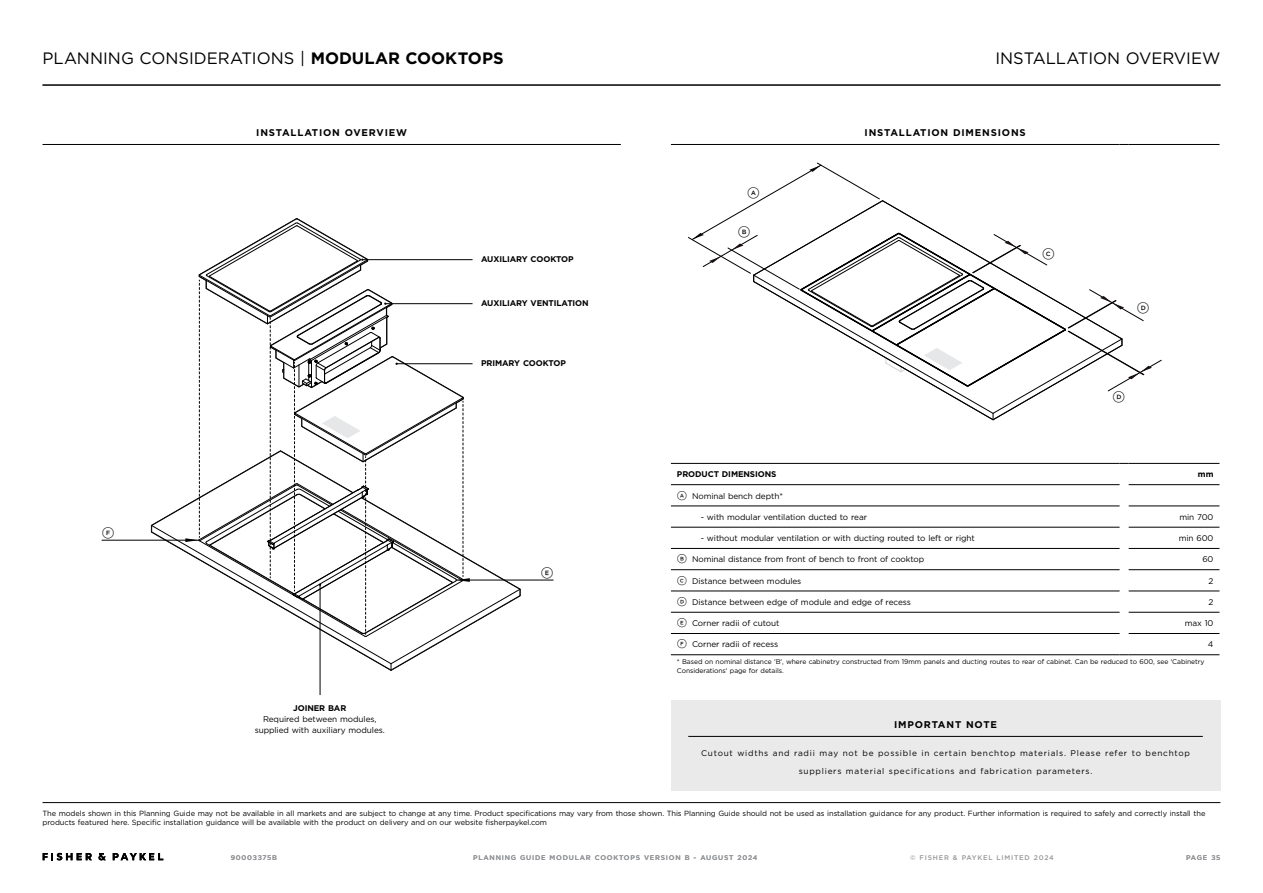
<style>
.page{position:relative;width:1263px;height:893px;background:#fff}
.page>*{position:absolute;margin:0;border:0;box-sizing:border-box;transform-origin:0 0}
.t1{font:16.5px "Gotham";color:#000}
.t2{font:500 12px "Gotham FP Nos";color:#000}
.t3{font:700 9.75px "Gotham";letter-spacing:.085em;color:#000}
.t4{font:8.25px/11.2px "Gotham";letter-spacing:-.01em;color:#000;text-align:center}
.t5{font:8.25px/18px "Gotham";letter-spacing:.09em;color:#000;text-align:center}
.t6{font:700 8.25px "Gotham";letter-spacing:-.01em;color:#000}
.t7{font:7.5px/9px "Gotham";letter-spacing:-.01em;color:#000}
.t8{font:6.75px/9px "Gotham";letter-spacing:-.01em;color:#000}
.t9{font:500 6.75px "Gotham";letter-spacing:.115em;color:#939598}
.s1{font-weight:700}
.s2{font-family:"Gotham FP Nos";font-weight:500;font-size:9.75px}
</style>
<div class="page">
<hr style="left:43px;top:85px;width:1177px;height:1px;background:#000">
<svg style="left:43px;top:853px;width:49px;height:7px"></svg>
<svg style="left:98px;top:853px;width:8px;height:7px"></svg>
<svg style="left:113px;top:853px;width:50px;height:7px"></svg>
<hr style="left:43px;top:802px;width:1177px;height:1px;background:#000">
<hr style="left:671px;top:144px;width:448px;height:1px;background:#000">
<hr style="left:1129px;top:144px;width:90px;height:1px;background:#000">
<hr style="left:671px;top:506px;width:448px;height:1px;background:#000">
<hr style="left:1129px;top:506px;width:90px;height:1px;background:#000">
<hr style="left:671px;top:527px;width:448px;height:1px;background:#000">
<hr style="left:1129px;top:527px;width:90px;height:1px;background:#000">
<hr style="left:671px;top:548px;width:448px;height:1px;background:#000">
<hr style="left:1129px;top:548px;width:90px;height:1px;background:#000">
<hr style="left:671px;top:569px;width:448px;height:1px;background:#000">
<hr style="left:1129px;top:569px;width:90px;height:1px;background:#000">
<hr style="left:671px;top:591px;width:448px;height:1px;background:#000">
<hr style="left:1129px;top:591px;width:90px;height:1px;background:#000">
<hr style="left:671px;top:612px;width:448px;height:1px;background:#000">
<hr style="left:1129px;top:612px;width:90px;height:1px;background:#000">
<hr style="left:671px;top:654px;width:448px;height:1px;background:#000">
<hr style="left:1129px;top:654px;width:90px;height:1px;background:#000">
<hr style="left:671px;top:463px;width:448px;height:1px;background:#000">
<hr style="left:671px;top:484px;width:448px;height:1px;background:#000">
<hr style="left:671px;top:633px;width:448px;height:1px;background:#000">
<hr style="left:1129px;top:633px;width:90px;height:1px;background:#000">
<hr style="left:1129px;top:463px;width:90px;height:1px;background:#000">
<hr style="left:1129px;top:484px;width:90px;height:1px;background:#000">
<hr style="left:456px;top:580px;width:97px;height:1px;background:#010101">
<hr style="left:102px;top:540px;width:97px;height:1px;background:#010101">
<hr style="left:43px;top:144px;width:578px;height:1px;background:#000">
<hr style="left:320px;top:585px;width:1px;height:110px;background:#000">
<svg style="left:151px;top:218px;width:370px;height:452px"></svg>
<svg style="left:688px;top:163px;width:473px;height:257px"></svg>
<div style="left:671px;top:700px;width:549px;height:91px;background:#eaeaeb"></div>
<hr style="left:688px;top:736px;width:515px;height:1px;background:#000">
<h1 class="t1" style="left:43px;top:47px;width:463px">PLANNING CONSIDERATIONS | <span class="s1">MODULAR COOKTOPS</span></h1>
<h2 class="t2" style="left:102px;top:527px;width:14px">f</h2>
<h3 class="t3" style="left:256px;top:126px;width:152px">INSTALLATION OVERVIEW</h3>
<p class="t6" style="left:481px;top:254px;width:94px">AUXILIARY COOKTOP</p>
<p class="t6" style="left:481px;top:298px;width:109px">AUXILIARY VENTILATION</p>
<p class="t6" style="left:481px;top:357px;width:87px">PRIMARY COOKTOP</p>
<p class="t6" style="left:293px;top:702px;width:55px">JOINER BAR</p>
<p class="t4" style="left:255px;top:713px;width:132px">Required between modules, supplied with auxiliary modules.</p>
<h2 class="t2" style="left:541px;top:567px;width:14px">E</h2>
<h1 class="t1" style="left:995px;top:47px;width:226px">INSTALLATION OVERVIEW</h1>
<h2 class="t2" style="left:747px;top:187px;width:14px">a</h2>
<h2 class="t2" style="left:738px;top:226px;width:14px">b</h2>
<h3 class="t3" style="left:865px;top:126px;width:163px">INSTALLATION DIMENSIONS</h3>
<h2 class="t2" style="left:1043px;top:249px;width:14px">c</h2>
<h2 class="t2" style="left:1137px;top:303px;width:14px">d</h2>
<h2 class="t2" style="left:1113px;top:391px;width:14px">d</h2>
<p class="t6" style="left:677px;top:469px;width:101px">PRODUCT DIMENSIONS</p>
<p class="t6" style="left:1198px;top:469px;width:17px">mm</p>
<p class="t4" style="left:677px;top:490px;width:107px"><span class="s2">A</span> Nominal bench depth*</p>
<p class="t4" style="left:701px;top:511px;width:168px">- with modular ventilation ducted to rear</p>
<p class="t4" style="left:1179px;top:511px;width:36px">min 700</p>
<p class="t4" style="left:701px;top:532px;width:276px">- without modular ventilation or with ducting routed to left or right</p>
<p class="t4" style="left:1179px;top:532px;width:36px">min 600</p>
<p class="t4" style="left:677px;top:554px;width:249px"><span class="s2">B</span> Nominal distance from front of bench to front of cooktop</p>
<p class="t4" style="left:1202px;top:554px;width:13px">60</p>
<p class="t4" style="left:677px;top:575px;width:126px"><span class="s2">C</span> Distance between modules</p>
<p class="t4" style="left:1208px;top:575px;width:6px">2</p>
<p class="t4" style="left:677px;top:596px;width:235px"><span class="s2">D</span> Distance between edge of module and edge of recess</p>
<p class="t4" style="left:1208px;top:596px;width:6px">2</p>
<p class="t4" style="left:677px;top:617px;width:104px"><span class="s2">E</span> Corner radii of cutout</p>
<p class="t4" style="left:1185px;top:617px;width:30px">max 10</p>
<p class="t4" style="left:677px;top:639px;width:103px"><span class="s2">F</span> Corner radii of recess</p>
<p class="t4" style="left:1208px;top:639px;width:7px">4</p>
<p class="t8" style="left:677px;top:657px;width:529px">* Based on nominal distance 'B', where cabinetry constructed from 19mm panels and ducting routes to rear of cabinet. Can be reduced to 600, see 'Cabinetry<br>Considerations' page for details.</p>
<h3 class="t3" style="left:894px;top:718px;width:105px">IMPORTANT NOTE</h3>
<p class="t5" style="left:701px;top:744px;width:490px">Cutout widths and radii may not be possible in certain benchtop materials. Please refer to benchtop suppliers material specifications and fabrication parameters.</p>
<p class="t7" style="left:43px;top:809px;width:1164px">The models shown in this Planning Guide may not be available in all markets and are subject to change at any time. Product specifications may vary from those shown. This Planning Guide should not be used as installation guidance for any product. Further information is required to safely and correctly install the products featured here. Specific installation guidance will be available with the product on delivery and on our website fisherpaykel.com</p>
<p class="t9" style="left:231px;top:854px;width:48px">90003375B</p>
<p class="t9" style="left:473px;top:854px;width:96px">PLANNING GUIDE MODULAR</p>
<p class="t9" style="left:595px;top:854px;width:42px">COOKTOPS</p>
<p class="t9" style="left:644px;top:854px;width:115px">VERSION B - AUGUST 2024</p>
<p class="t9" style="left:910px;top:854px;width:145px">© FISHER &amp; PAYKEL LIMITED 2024</p>
<p class="t9" style="left:1186px;top:854px;width:36px">PAGE 35</p>
</div>
